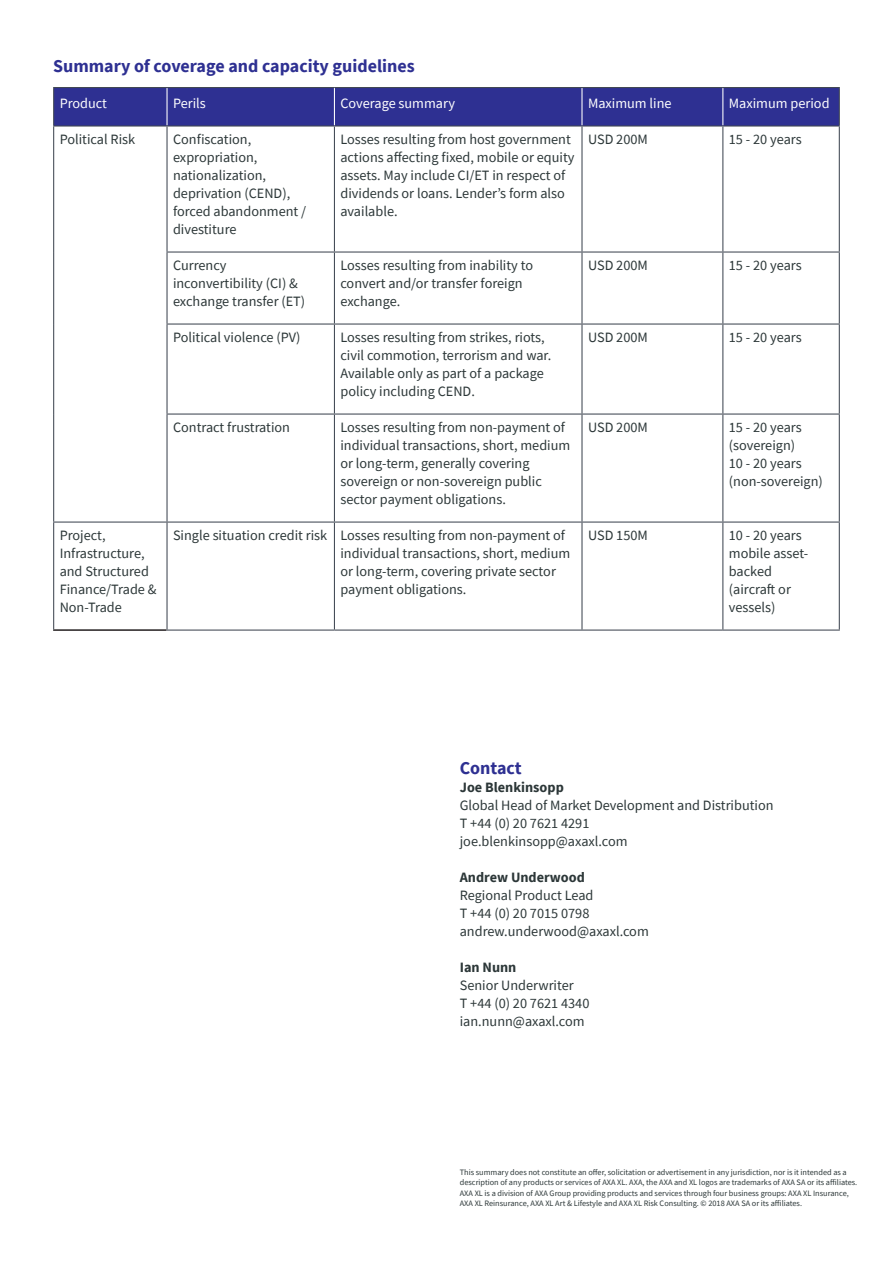
<style>
.page{position:relative;width:893px;height:1263px;background:#fff}
.page>*{position:absolute;margin:0;border:0;box-sizing:border-box;transform-origin:0 0}
.Subhead_level_1{font:700 18px "Source Sans Pro";color:#2e3092}
.t1{font:14.25px/18px "Source Sans Pro";color:#2c3738}
.t2{font:14.25px "Source Sans Pro";color:#fff}
.t3{font:700 14.25px "Source Sans Pro";color:#2c3738}
.t4{font:8.25px/10.5px "Source Sans Pro";color:#2c3738}
</style>
<div class="page">
<div style="left:54px;top:88px;width:785px;height:37px;background:#2e3092"></div>
<hr style="left:53px;top:629px;width:113px;height:2px;background:#231f20">
<hr style="left:53px;top:87px;width:114px;height:1px;background:#424954">
<hr style="left:53px;top:88px;width:1px;height:37px;background:#424954">
<hr style="left:167px;top:87px;width:167px;height:1px;background:#424954">
<hr style="left:334px;top:87px;width:248px;height:1px;background:#424954">
<hr style="left:582px;top:87px;width:141px;height:1px;background:#424954">
<hr style="left:723px;top:87px;width:117px;height:1px;background:#424954">
<hr style="left:839px;top:88px;width:1px;height:37px;background:#424954">
<hr style="left:166px;top:88px;width:2px;height:37px;background:#fff">
<hr style="left:334px;top:88px;width:1px;height:37px;background:#fff">
<hr style="left:581px;top:88px;width:1px;height:37px;background:#fff">
<hr style="left:722px;top:88px;width:1px;height:37px;background:#fff">
<hr style="left:53px;top:125px;width:114px;height:2px;background:#424954">
<hr style="left:53px;top:127px;width:1px;height:125px;background:#424954">
<hr style="left:53px;top:252px;width:1px;height:72px;background:#424954">
<hr style="left:53px;top:324px;width:1px;height:90px;background:#424954">
<hr style="left:53px;top:414px;width:1px;height:107px;background:#424954">
<hr style="left:167px;top:125px;width:167px;height:2px;background:#424954">
<hr style="left:166px;top:127px;width:2px;height:124px;background:#424954">
<hr style="left:334px;top:125px;width:248px;height:2px;background:#424954">
<hr style="left:334px;top:127px;width:1px;height:124px;background:#424954">
<hr style="left:582px;top:125px;width:141px;height:2px;background:#424954">
<hr style="left:581px;top:127px;width:1px;height:124px;background:#424954">
<hr style="left:723px;top:125px;width:117px;height:2px;background:#424954">
<hr style="left:722px;top:127px;width:1px;height:124px;background:#424954">
<hr style="left:839px;top:127px;width:1px;height:124px;background:#424954">
<hr style="left:166px;top:251px;width:168px;height:2px;background:#424954">
<hr style="left:166px;top:253px;width:2px;height:70px;background:#424954">
<hr style="left:334px;top:251px;width:248px;height:2px;background:#424954">
<hr style="left:334px;top:253px;width:1px;height:70px;background:#424954">
<hr style="left:582px;top:251px;width:141px;height:2px;background:#424954">
<hr style="left:581px;top:253px;width:1px;height:70px;background:#424954">
<hr style="left:723px;top:251px;width:117px;height:2px;background:#424954">
<hr style="left:722px;top:253px;width:1px;height:70px;background:#424954">
<hr style="left:839px;top:253px;width:1px;height:70px;background:#424954">
<hr style="left:166px;top:323px;width:168px;height:2px;background:#424954">
<hr style="left:166px;top:325px;width:2px;height:88px;background:#424954">
<hr style="left:334px;top:323px;width:248px;height:2px;background:#424954">
<hr style="left:334px;top:325px;width:1px;height:88px;background:#424954">
<hr style="left:582px;top:323px;width:141px;height:2px;background:#424954">
<hr style="left:581px;top:325px;width:1px;height:88px;background:#424954">
<hr style="left:723px;top:323px;width:117px;height:2px;background:#424954">
<hr style="left:722px;top:325px;width:1px;height:88px;background:#424954">
<hr style="left:839px;top:325px;width:1px;height:88px;background:#424954">
<hr style="left:166px;top:413px;width:168px;height:2px;background:#424954">
<hr style="left:166px;top:415px;width:2px;height:106px;background:#424954">
<hr style="left:334px;top:413px;width:248px;height:2px;background:#424954">
<hr style="left:334px;top:415px;width:1px;height:106px;background:#424954">
<hr style="left:582px;top:413px;width:141px;height:2px;background:#424954">
<hr style="left:581px;top:415px;width:1px;height:106px;background:#424954">
<hr style="left:723px;top:413px;width:117px;height:2px;background:#424954">
<hr style="left:722px;top:415px;width:1px;height:106px;background:#424954">
<hr style="left:839px;top:415px;width:1px;height:106px;background:#424954">
<hr style="left:53px;top:521px;width:114px;height:2px;background:#424954">
<hr style="left:53px;top:523px;width:1px;height:106px;background:#424954">
<hr style="left:167px;top:521px;width:167px;height:2px;background:#424954">
<hr style="left:166px;top:523px;width:2px;height:106px;background:#424954">
<hr style="left:334px;top:521px;width:248px;height:2px;background:#424954">
<hr style="left:334px;top:523px;width:1px;height:106px;background:#424954">
<hr style="left:582px;top:521px;width:141px;height:2px;background:#424954">
<hr style="left:581px;top:523px;width:1px;height:106px;background:#424954">
<hr style="left:723px;top:521px;width:117px;height:2px;background:#424954">
<hr style="left:722px;top:523px;width:1px;height:106px;background:#424954">
<hr style="left:839px;top:523px;width:1px;height:106px;background:#424954">
<hr style="left:166px;top:629px;width:168px;height:2px;background:#424954">
<hr style="left:334px;top:629px;width:248px;height:2px;background:#424954">
<hr style="left:582px;top:629px;width:141px;height:2px;background:#424954">
<hr style="left:723px;top:629px;width:117px;height:2px;background:#424954">
<p class="Subhead_level_1" style="left:53px;top:54px;width:363px">Summary of coverage and capacity guidelines</p>
<p class="t2" style="left:60px;top:94px;width:49px">Product</p>
<p class="t2" style="left:173px;top:94px;width:34px">Perils</p>
<p class="t2" style="left:340px;top:94px;width:116px">Coverage summary</p>
<p class="t2" style="left:588px;top:94px;width:85px">Maximum line</p>
<p class="t2" style="left:729px;top:94px;width:102px">Maximum period</p>
<p class="t1" style="left:60px;top:130px;width:77px">Political Risk</p>
<p class="t1" style="left:173px;top:130px;width:80px">Confiscation,</p>
<p class="t1" style="left:173px;top:148px;width:86px">expropriation,</p>
<p class="t1" style="left:173px;top:166px;width:95px">nationalization,</p>
<p class="t1" style="left:173px;top:184px;width:119px">deprivation (CEND),</p>
<p class="t1" style="left:173px;top:202px;width:135px">forced abandonment /</p>
<p class="t1" style="left:173px;top:220px;width:65px">divestiture</p>
<p class="t1" style="left:340px;top:130px;width:236px">Losses resulting from host government actions affecting fixed, mobile or equity assets. May include CI/ET in respect of dividends or loans. Lender’s form also available.</p>
<p class="t1" style="left:588px;top:130px;width:61px">USD 200M</p>
<p class="t1" style="left:729px;top:130px;width:74px">15 - 20 years</p>
<p class="t1" style="left:173px;top:256px;width:55px">Currency</p>
<p class="t1" style="left:173px;top:274px;width:126px">inconvertibility (CI) &amp;</p>
<p class="t1" style="left:173px;top:292px;width:134px">exchange transfer (ET)</p>
<p class="t1" style="left:340px;top:256px;width:194px">Losses resulting from inability to convert and/or transfer foreign exchange.</p>
<p class="t1" style="left:588px;top:256px;width:61px">USD 200M</p>
<p class="t1" style="left:729px;top:256px;width:74px">15 - 20 years</p>
<p class="t1" style="left:173px;top:328px;width:129px">Political violence (PV)</p>
<p class="t1" style="left:340px;top:328px;width:212px">Losses resulting from strikes, riots, civil commotion, terrorism and war.<br>Available only as part of a package policy including CEND.</p>
<p class="t1" style="left:588px;top:328px;width:61px">USD 200M</p>
<p class="t1" style="left:729px;top:328px;width:74px">15 - 20 years</p>
<p class="t1" style="left:173px;top:418px;width:119px">Contract frustration</p>
<p class="t1" style="left:340px;top:418px;width:226px">Losses resulting from non-payment of</p>
<p class="t1" style="left:340px;top:436px;width:231px">individual transactions, short, medium</p>
<p class="t1" style="left:340px;top:454px;width:191px">or long-term, generally covering</p>
<p class="t1" style="left:340px;top:472px;width:203px">sovereign or non-sovereign public</p>
<p class="t1" style="left:340px;top:490px;width:167px">sector payment obligations.</p>
<p class="t1" style="left:588px;top:418px;width:61px">USD 200M</p>
<p class="t1" style="left:729px;top:418px;width:74px">15 - 20 years</p>
<p class="t1" style="left:729px;top:436px;width:68px">(sovereign)</p>
<p class="t1" style="left:729px;top:454px;width:74px">10 - 20 years</p>
<p class="t1" style="left:729px;top:472px;width:96px">(non-sovereign)</p>
<p class="t1" style="left:60px;top:526px;width:98px">Project,<br>Infrastructure, and Structured<br>Finance/Trade &amp;<br>Non-Trade</p>
<p class="t1" style="left:173px;top:526px;width:156px">Single situation credit risk</p>
<p class="t1" style="left:340px;top:526px;width:226px">Losses resulting from non-payment of</p>
<p class="t1" style="left:340px;top:544px;width:231px">individual transactions, short, medium</p>
<p class="t1" style="left:340px;top:562px;width:217px">or long-term, covering private sector payment obligations.</p>
<p class="t1" style="left:588px;top:526px;width:61px">USD 150M</p>
<p class="t1" style="left:729px;top:526px;width:74px">10 - 20 years</p>
<p class="t1" style="left:729px;top:544px;width:81px">mobile asset&shy;backed</p>
<p class="t1" style="left:729px;top:580px;width:64px">(aircraft or</p>
<p class="t1" style="left:729px;top:598px;width:48px">vessels)</p>
<p class="Subhead_level_1" style="left:460px;top:756px;width:63px">Contact</p>
<p class="t3" style="left:460px;top:778px;width:106px">Joe Blenkinsopp</p>
<p class="t1" style="left:460px;top:796px;width:315px">Global Head of Market Development and Distribution</p>
<p class="t1" style="left:460px;top:814px;width:131px">T +44 (0) 20 7621 4291</p>
<p class="t1" style="left:460px;top:832px;width:169px">joe.blenkinsopp@axaxl.com</p>
<p class="t3" style="left:460px;top:868px;width:127px">Andrew Underwood</p>
<p class="t1" style="left:460px;top:886px;width:135px">Regional Product Lead</p>
<p class="t1" style="left:460px;top:904px;width:131px">T +44 (0) 20 7015 0798</p>
<p class="t1" style="left:460px;top:922px;width:191px">andrew.underwood@axaxl.com</p>
<p class="t3" style="left:460px;top:958px;width:58px">Ian Nunn</p>
<p class="t1" style="left:460px;top:976px;width:115px">Senior Underwriter</p>
<p class="t1" style="left:460px;top:994px;width:131px">T +44 (0) 20 7621 4340</p>
<p class="t1" style="left:460px;top:1012px;width:126px">ian.nunn@axaxl.com</p>
<p class="t4" style="left:460px;top:1166px;width:399px">This summary does not constitute an offer, solicitation or advertisement in any jurisdiction, nor is it intended as a description of any products or services of AXA XL. AXA, the AXA and XL logos are trademarks of AXA SA or its affiliates.<br>AXA XL is a division of AXA Group providing products and services through four business groups: AXA XL Insurance, AXA XL Reinsurance, AXA XL Art &amp; Lifestyle and AXA XL Risk Consulting. © 2018 AXA SA or its affiliates.</p>
</div>
